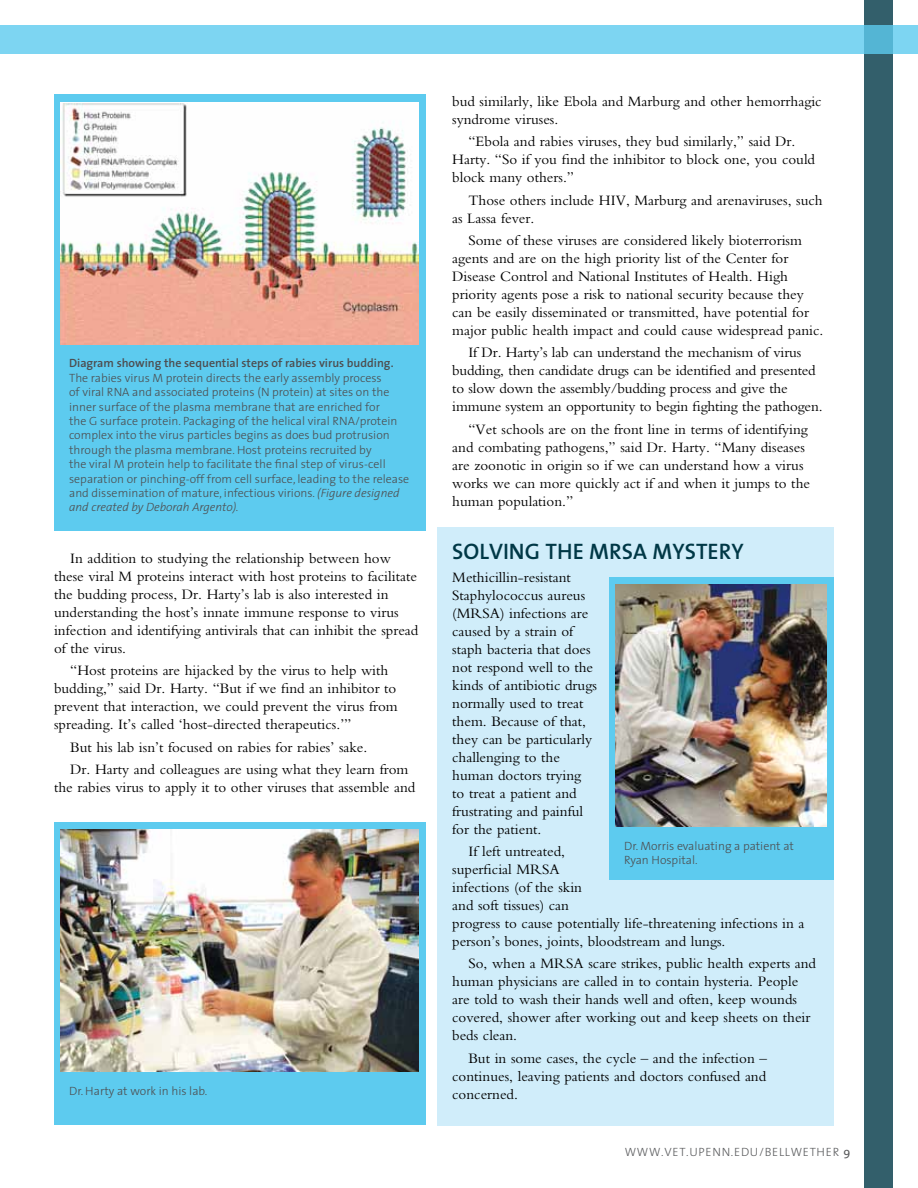
<style>
.page{position:relative;width:918px;height:1188px;background:#fff}
.page>*{position:absolute;margin:0;border:0;box-sizing:border-box;transform-origin:0 0}
.t1{font:600 22.5px "The Sans";color:#003846}
.t2{font:15px/18px "Bembo";color:#000}
.t3{font:300 12px/14.4px "The Sans";color:#4d4d4f}
.t4{font:300 12px "The Sans";color:#58595b}
.t5{font:12px "The Sans";color:#58595b}
.s1{font-weight:600}
.s2{font-style:italic}
</style>
<div class="page">
<div style="left:438px;top:527px;width:396px;height:598px;background:#d0edfa"></div>
<div style="left:864px;top:0;width:28px;height:1188px;background:#335f6b"></div>
<div style="left:0;top:26px;width:918px;height:28px;background:#7dd5f2"></div>
<div style="left:54px;top:94px;width:372px;height:437px;background:#5dcbef"></div>
<img style="left:60px;top:104px;width:359px;height:240px">
<div style="left:54px;top:822px;width:372px;height:303px;background:#5dcbef"></div>
<img style="left:60px;top:829px;width:359px;height:242px">
<div style="left:609px;top:577px;width:225px;height:303px;background:#5dcbef"></div>
<img style="left:615px;top:584px;width:211px;height:242px">
<p class="t3" style="left:69px;top:356px;width:342px"><span class="s1">Diagram showing the sequential steps of rabies virus budding.<br></span>The rabies virus M protein directs the early assembly process<br>of viral RNA and associated proteins (N protein) at sites on the inner surface of the plasma membrane that are enriched for<br>the G surface protein. Packaging of the helical viral RNA/protein complex into the virus particles begins as does bud protrusion through the plasma membrane. Host proteins recruited by<br>the viral M protein help to facilitate the final step of virus-cell separation or pinching-off from cell surface, leading to the release and dissemination of mature, infectious virions. <span class="s2">(Figure designed and created by Deborah Argento).</span></p>
<p class="t2" style="left:54px;top:549px;width:366px;text-indent:16px">In addition to studying the relationship between how these viral M proteins interact with host proteins to facilitate the budding process, Dr. Harty’s lab is also interested in understanding the host’s innate immune response to virus infection and identifying antivirals that can inhibit the spread of the virus.</p>
<p class="t2" style="left:54px;top:661px;width:345px;text-indent:16px">“Host proteins are hijacked by the virus to help with budding,” said Dr. Harty. “But if we find an inhibitor to prevent that interaction, we could prevent the virus from spreading. It’s called ‘host-directed therapeutics.’”</p>
<p class="t2" style="left:70px;top:736px;width:340px;line-height:22.4px">But his lab isn’t focused on rabies for rabies’ sake.<br>Dr. Harty and colleagues are using what they learn from</p>
<p class="t2" style="left:54px;top:778px;width:363px">the rabies virus to apply it to other viruses that assemble and</p>
<p class="t3" style="left:69px;top:1083px;width:140px">Dr. Harty at work in his lab.</p>
<p class="t2" style="left:452px;top:92px;width:371px">bud similarly, like Ebola and Marburg and other hemorrhagic syndrome viruses.</p>
<p class="t2" style="left:452px;top:132px;width:364px;text-indent:16px">“Ebola and rabies viruses, they bud similarly,” said Dr.<br>Harty. “So if you find the inhibitor to block one, you could block many others.”</p>
<p class="t2" style="left:452px;top:191px;width:372px;text-indent:16px">Those others include HIV, Marburg and arenaviruses, such as Lassa fever.</p>
<p class="t2" style="left:452px;top:231px;width:373px;text-indent:16px">Some of these viruses are considered likely bioterrorism agents and are on the high priority list of the Center for Disease Control and National Institutes of Health. High priority agents pose a risk to national security because they can be easily disseminated or transmitted, have potential for major public health impact and could cause widespread panic.</p>
<p class="t2" style="left:452px;top:343px;width:372px;text-indent:16px">If Dr. Harty’s lab can understand the mechanism of virus budding, then candidate drugs can be identified and presented to slow down the assembly/budding process and give the immune system an opportunity to begin fighting the pathogen.</p>
<p class="t2" style="left:452px;top:420px;width:359px;text-indent:16px">“Vet schools are on the front line in terms of identifying and combating pathogens,” said Dr. Harty. “Many diseases are zoonotic in origin so if we can understand how a virus works we can more quickly act if and when it jumps to the human population.”</p>
<p class="t1" style="left:452px;top:533px;width:293px">Solving the MRSA Mystery</p>
<p class="t2" style="left:452px;top:568px;width:146px">Methicillin-resistant<br>Staphylococcus aureus (MRSA) infections are caused by a strain of staph bacteria that does not respond well to the kinds of antibiotic drugs normally used to treat them. Because of that, they can be particularly challenging to the human doctors trying to treat a patient and frustrating and painful for the patient.</p>
<p class="t2" style="left:452px;top:842px;width:354px;text-indent:16px">If left untreated,<br>superficial MRSA<br>infections (of the skin<br>and soft tissues) can<br>progress to cause potentially life-threatening infections in a person’s bones, joints, bloodstream and lungs.</p>
<p class="t2" style="left:452px;top:954px;width:365px;text-indent:16px">So, when a MRSA scare strikes, public health experts and human physicians are called in to contain hysteria. People are told to wash their hands well and often, keep wounds covered, shower after working out and keep sheets on their beds clean.</p>
<p class="t2" style="left:452px;top:1049px;width:316px;text-align:justify;text-indent:16px">But in some cases, the cycle – and the infection – continues, leaving patients and doctors confused and concerned.</p>
<p class="t3" style="left:624px;top:838px;width:171px">Dr. Morris evaluating a patient at<br>Ryan Hospital.</p>
<p class="t4" style="left:625px;top:1142px;width:90px">www.vet.u penn</p>
<p class="t4" style="left:731px;top:1142px;width:12px">.edu</p>
<p class="t4" style="left:759px;top:1142px;width:13px">/bell</p>
<p class="t4" style="left:791px;top:1142px;width:21px">wether</p>
<p class="t5" style="left:844px;top:1142px;width:8px">9</p>
</div>
